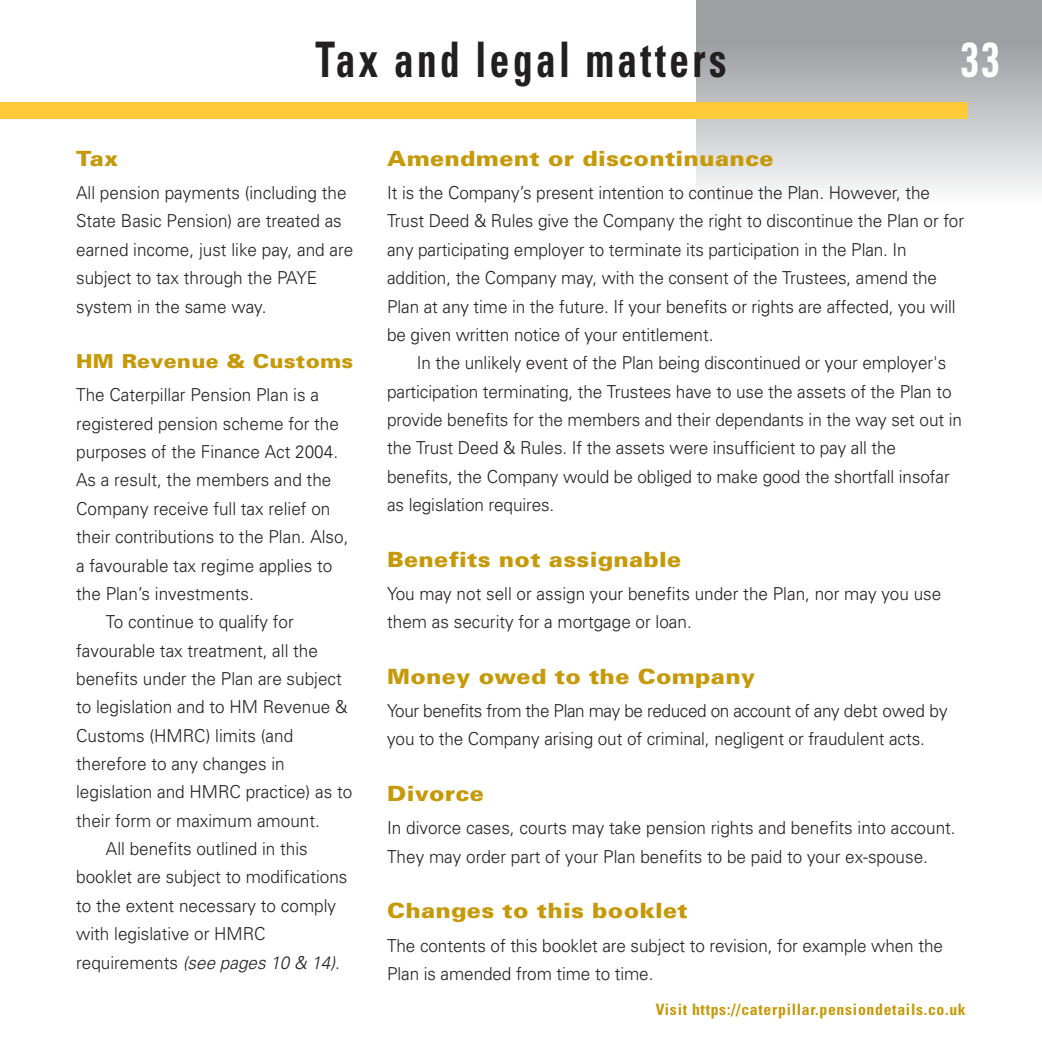
<style>
.page{position:relative;width:1042px;height:1042px;background:#fff}
.page>*{position:absolute;margin:0;border:0;box-sizing:border-box;transform-origin:0 0}
.t1{font:700 condensed 49px "Univers";letter-spacing:.09em;color:#231f20;scale:.8 1}
.t2{font:700 condensed 49px "Univers";color:#fff;scale:.8 1}
.t3{font:900 21px "Univers";letter-spacing:.015em;color:#c69908;scale:1.1 1}
.t4{font:900 19.25px "Univers";letter-spacing:.015em;color:#c69908;scale:1.1 1}
.t5{font:300 17.85px/28.3px "Univers";letter-spacing:-.005em;color:#231f20;scale:.96 1}
.t6{font:italic 300 17.85px "Univers";color:#231f20;scale:.96 1}
.t7{font:700 condensed 15.75px "Univers";letter-spacing:.045em;color:#c69908}
.s1{font-style:normal}
</style>
<div class="page">
<div style="left:696px;top:0;width:346px;height:51px;background:#9d9fa2"></div>
<div style="left:696px;top:44px;width:346px;height:158px;background:linear-gradient(to bottom,#9d9ea3,#f9fafa)"></div>
<div style="left:0;top:102px;width:967px;height:17px;background:#ffc938"></div>
<h1 class="t1" style="left:316px;top:41px;width:515px">Tax and legal matters</h1>
<h1 class="t2" style="left:961px;top:41px;width:49px">33</h1>
<p class="t3" style="left:76px;top:151px;width:40px">Tax</p>
<p class="t5" style="left:76px;top:180px;width:290px">All pension payments (including the<br>State Basic Pension) are treated as earned income, just like pay, and are subject to tax through the PAYE system in the same way.</p>
<p class="t4" style="left:76px;top:354px;width:253px">HM Revenue &amp; Customs</p>
<p class="t5" style="left:76px;top:382px;width:254px">The Caterpillar Pension Plan is a</p>
<p class="t5" style="left:76px;top:411px;width:275px">registered pension scheme for the</p>
<p class="t5" style="left:76px;top:439px;width:274px">purposes of the Finance Act 2004.</p>
<p class="t5" style="left:76px;top:467px;width:267px">As a result, the members and the</p>
<p class="t5" style="left:76px;top:496px;width:266px">Company receive full tax relief on</p>
<p class="t5" style="left:76px;top:524px;width:285px">their contributions to the Plan. Also,</p>
<p class="t5" style="left:76px;top:552px;width:268px">a favourable tax regime applies to</p>
<p class="t5" style="left:76px;top:581px;width:187px">the Plan’s investments.</p>
<p class="t5" style="left:106px;top:609px;width:197px">To continue to qualify for</p>
<p class="t5" style="left:76px;top:638px;width:253px">favourable tax treatment, all the</p>
<p class="t5" style="left:76px;top:666px;width:278px">benefits under the Plan are subject</p>
<p class="t5" style="left:76px;top:694px;width:284px">to legislation and to HM Revenue &amp;</p>
<p class="t5" style="left:76px;top:723px;width:228px">Customs (HMRC) limits (and</p>
<p class="t5" style="left:76px;top:751px;width:219px">therefore to any changes in</p>
<p class="t5" style="left:76px;top:779px;width:289px">legislation and HMRC practice) as to</p>
<p class="t5" style="left:76px;top:808px;width:255px">their form or maximum amount.</p>
<p class="t5" style="left:106px;top:836px;width:212px">All benefits outlined in this</p>
<p class="t5" style="left:76px;top:864px;width:284px">booklet are subject to modifications</p>
<p class="t5" style="left:76px;top:893px;width:272px">to the extent necessary to comply</p>
<p class="t5" style="left:76px;top:921px;width:199px">with legislative or HMRC</p>
<p class="t6" style="left:76px;top:955px;width:276px"><span class="s1">requirements</span> (see pages 10 &amp; 14)<span class="s1">.</span></p>
<p class="t3" style="left:387px;top:151px;width:353px">Amendment or discontinuance</p>
<p class="t5" style="left:387px;top:180px;width:602px">It is the Company’s present intention to continue the Plan. However, the Trust Deed &amp; Rules give the Company the right to discontinue the Plan or for any participating employer to terminate its participation in the Plan. In addition, the Company may, with the consent of the Trustees, amend the Plan at any time in the future. If your benefits or rights are affected, you will be given written notice of your entitlement.</p>
<p class="t5" style="left:387px;top:350px;width:600px;text-indent:30px">In the unlikely event of the Plan being discontinued or your employer's participation terminating, the Trustees have to use the assets of the Plan to provide benefits for the members and their dependants in the way set out in the Trust Deed &amp; Rules. If the assets were insufficient to pay all the benefits, the Company would be obliged to make good the shortfall insofar as legislation requires.</p>
<p class="t3" style="left:387px;top:551px;width:269px">Benefits not assignable</p>
<p class="t5" style="left:387px;top:581px;width:579px">You may not sell or assign your benefits under the Plan, nor may you use them as security for a mortgage or loan.</p>
<p class="t3" style="left:387px;top:668px;width:336px">Money owed to the Company</p>
<p class="t5" style="left:387px;top:698px;width:585px">Your benefits from the Plan may be reduced on account of any debt owed by you to the Company arising out of criminal, negligent or fraudulent acts.</p>
<p class="t3" style="left:387px;top:786px;width:89px">Divorce</p>
<p class="t5" style="left:387px;top:815px;width:594px">In divorce cases, courts may take pension rights and benefits into account.<br>They may order part of your Plan benefits to be paid to your ex-spouse.</p>
<p class="t3" style="left:387px;top:903px;width:275px">Changes to this booklet</p>
<p class="t5" style="left:387px;top:932px;width:580px">The contents of this booklet are subject to revision, for example when the<br>Plan is amended from time to time.</p>
<p class="t7" style="left:656px;top:1004px;width:311px">Visit https://caterpillar.pensiondetails.co.uk</p>
</div>
